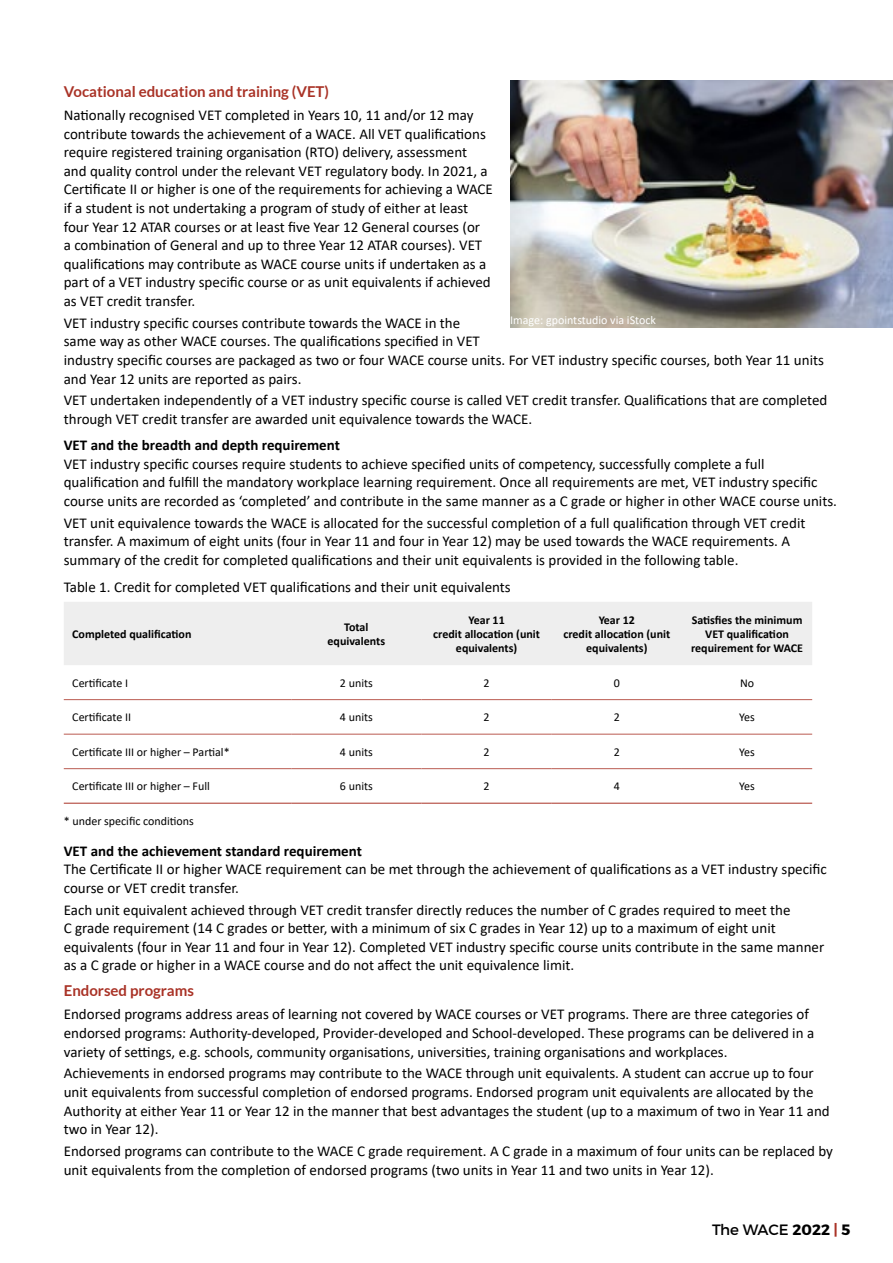
<style>
.page{position:relative;width:893px;height:1263px;background:#fff}
.page>*{position:absolute;margin:0;border:0;box-sizing:border-box;transform-origin:0 0}
.Body{font:15px/18.6px "Calibri";color:#000}
.Heading_3_black{font:700 15px "Calibri";color:#000}
.Heading_2{font:700 15px "Lato";color:#a93226}
.t1{font:15px "Montserrat";letter-spacing:-.02em;color:#000}
.Table_body_black{font:700 12px/14.4px "Calibri";color:#000;text-align:center}
.Table_body_black-2{font:12px "Calibri";color:#000}
.Image_attribution{font:12px "Calibri";color:#fff}
.Body-2{font:12px "Calibri";color:#000}
.s1{font-weight:700}
.s2{font-weight:700;color:#a93226}
</style>
<div class="page">
<div style="left:64px;top:602px;width:748px;height:63px;background:#eee"></div>
<hr style="left:64px;top:803px;width:227px;height:1px;background:#a93226">
<hr style="left:291px;top:803px;width:130px;height:1px;background:#a93226">
<hr style="left:421px;top:803px;width:131px;height:1px;background:#a93226">
<hr style="left:552px;top:803px;width:130px;height:1px;background:#a93226">
<hr style="left:682px;top:803px;width:130px;height:1px;background:#a93226">
<hr style="left:64px;top:699px;width:227px;height:1px;background:#ba5b51">
<hr style="left:291px;top:699px;width:130px;height:1px;background:#ba5b51">
<hr style="left:421px;top:699px;width:131px;height:1px;background:#ba5b51">
<hr style="left:552px;top:699px;width:130px;height:1px;background:#ba5b51">
<hr style="left:682px;top:699px;width:130px;height:1px;background:#ba5b51">
<hr style="left:64px;top:734px;width:227px;height:1px;background:#ba5b51">
<hr style="left:291px;top:734px;width:130px;height:1px;background:#ba5b51">
<hr style="left:421px;top:734px;width:131px;height:1px;background:#ba5b51">
<hr style="left:552px;top:734px;width:130px;height:1px;background:#ba5b51">
<hr style="left:682px;top:734px;width:130px;height:1px;background:#ba5b51">
<hr style="left:64px;top:768px;width:227px;height:1px;background:#ba5b51">
<hr style="left:291px;top:768px;width:130px;height:1px;background:#ba5b51">
<hr style="left:421px;top:768px;width:131px;height:1px;background:#ba5b51">
<hr style="left:552px;top:768px;width:130px;height:1px;background:#ba5b51">
<hr style="left:682px;top:768px;width:130px;height:1px;background:#ba5b51">
<img style="left:510px;top:81px;width:383px;height:246px">
<p class="Heading_2" style="left:64px;top:83px;width:267px">Vocational education and training (VET)</p>
<p class="Body" style="left:64px;top:105px;width:431px">Nationally recognised VET completed in Years 10, 11 and/or 12 may contribute towards the achievement of a WACE. All VET qualifications require registered training organisation (RTO) delivery, assessment and quality control under the relevant VET regulatory body. In 2021, a Certificate II or higher is one of the requirements for achieving a WACE if a student is not undertaking a program of study of either at least four Year 12 ATAR courses or at least five Year 12 General courses (or<br>a combination of General and up to three Year 12 ATAR courses). VET qualifications may contribute as WACE course units if undertaken as a part of a VET industry specific course or as unit equivalents if achieved as VET credit transfer.</p>
<p class="Body" style="left:64px;top:313px;width:762px">VET industry specific courses contribute towards the WACE in the<br>same way as other WACE courses. The qualifications specified in VET<br>industry specific courses are packaged as two or four WACE course units. For VET industry specific courses, both Year 11 units and Year 12 units are reported as pairs.</p>
<p class="Body" style="left:64px;top:391px;width:765px">VET undertaken independently of a VET industry specific course is called VET credit transfer. Qualifications that are completed through VET credit transfer are awarded unit equivalence towards the WACE.</p>
<p class="Heading_3_black" style="left:64px;top:434px;width:278px">VET and the breadth and depth requirement</p>
<p class="Body" style="left:64px;top:454px;width:775px">VET industry specific courses require students to achieve specified units of competency, successfully complete a full qualification and fulfill the mandatory workplace learning requirement. Once all requirements are met, VET industry specific course units are recorded as ‘completed’ and contribute in the same manner as a C grade or higher in other WACE course units.</p>
<p class="Body" style="left:64px;top:513px;width:743px">VET unit equivalence towards the WACE is allocated for the successful completion of a full qualification through VET credit transfer. A maximum of eight units (four in Year 11 and four in Year 12) may be used towards the WACE requirements. A summary of the credit for completed qualifications and their unit equivalents is provided in the following table.</p>
<p class="Body" style="left:64px;top:577px;width:449px">Table 1. Credit for completed VET qualifications and their unit equivalents</p>
<p class="Table_body_black" style="left:72px;top:627px;width:121px">Completed qualification</p>
<p class="Table_body_black" style="left:328px;top:619px;width:59px">Total equivalents</p>
<p class="Table_body_black" style="left:433px;top:612px;width:108px">Year 11<br>credit allocation (unit equivalents)</p>
<p class="Table_body_black" style="left:563px;top:612px;width:108px">Year 12<br>credit allocation (unit equivalents)</p>
<p class="Table_body_black" style="left:691px;top:612px;width:113px">Satisfies the minimum<br>VET qualification requirement for WACE</p>
<p class="Table_body_black-2" style="left:72px;top:674px;width:57px">Certificate I</p>
<p class="Table_body_black-2" style="left:340px;top:674px;width:34px">2 units</p>
<p class="Table_body_black-2" style="left:484px;top:674px;width:8px">2</p>
<p class="Table_body_black-2" style="left:614px;top:674px;width:8px">0</p>
<p class="Table_body_black-2" style="left:740px;top:674px;width:16px">No</p>
<p class="Table_body_black-2" style="left:72px;top:709px;width:60px">Certificate II</p>
<p class="Table_body_black-2" style="left:340px;top:709px;width:34px">4 units</p>
<p class="Table_body_black-2" style="left:484px;top:709px;width:8px">2</p>
<p class="Table_body_black-2" style="left:614px;top:709px;width:8px">2</p>
<p class="Table_body_black-2" style="left:739px;top:709px;width:17px">Yes</p>
<p class="Table_body_black-2" style="left:72px;top:744px;width:159px">Certificate III or higher – Partial*</p>
<p class="Table_body_black-2" style="left:340px;top:744px;width:34px">4 units</p>
<p class="Table_body_black-2" style="left:484px;top:744px;width:8px">2</p>
<p class="Table_body_black-2" style="left:614px;top:744px;width:8px">2</p>
<p class="Table_body_black-2" style="left:739px;top:744px;width:17px">Yes</p>
<p class="Table_body_black-2" style="left:72px;top:778px;width:139px">Certificate III or higher – Full</p>
<p class="Table_body_black-2" style="left:340px;top:778px;width:34px">6 units</p>
<p class="Table_body_black-2" style="left:484px;top:778px;width:8px">2</p>
<p class="Table_body_black-2" style="left:614px;top:778px;width:8px">4</p>
<p class="Table_body_black-2" style="left:739px;top:778px;width:17px">Yes</p>
<p class="Body-2" style="left:64px;top:813px;width:132px">* under specific conditions</p>
<p class="Heading_3_black" style="left:64px;top:840px;width:300px">VET and the achievement standard requirement</p>
<p class="Body" style="left:64px;top:859px;width:764px">The Certificate II or higher WACE requirement can be met through the achievement of qualifications as a VET industry specific course or VET credit transfer.</p>
<p class="Body" style="left:64px;top:900px;width:762px">Each unit equivalent achieved through VET credit transfer directly reduces the number of C grades required to meet the<br>C grade requirement (14 C grades or better, with a minimum of six C grades in Year 12) up to a maximum of eight unit equivalents (four in Year 11 and four in Year 12). Completed VET industry specific course units contribute in the same manner as a C grade or higher in a WACE course and do not affect the unit equivalence limit.</p>
<p class="Heading_2" style="left:64px;top:982px;width:132px">Endorsed programs</p>
<p class="Body" style="left:64px;top:1005px;width:752px">Endorsed programs address areas of learning not covered by WACE courses or VET programs. There are three categories of endorsed programs: Authority-developed, Provider-developed and School-developed. These programs can be delivered in a variety of settings, e.g. schools, community organisations, universities, training organisations and workplaces.</p>
<p class="Body" style="left:64px;top:1064px;width:767px">Achievements in endorsed programs may contribute to the WACE through unit equivalents. A student can accrue up to four unit equivalents from successful completion of endorsed programs. Endorsed program unit equivalents are allocated by the Authority at either Year 11 or Year 12 in the manner that best advantages the student (up to a maximum of two in Year 11 and two in Year 12).</p>
<p class="Body" style="left:64px;top:1141px;width:771px">Endorsed programs can contribute to the WACE C grade requirement. A C grade in a maximum of four units can be replaced by unit equivalents from the completion of endorsed programs (two units in Year 11 and two units in Year 12).</p>
<p class="Image_attribution" style="left:510px;top:311px;width:147px">Image: gpointstudio via iStock</p>
<p class="t1" style="left:712px;top:1220px;width:140px">The WACE <span class="s1">2022</span> <span class="s2">|</span> <span class="s1">5</span></p>
</div>
